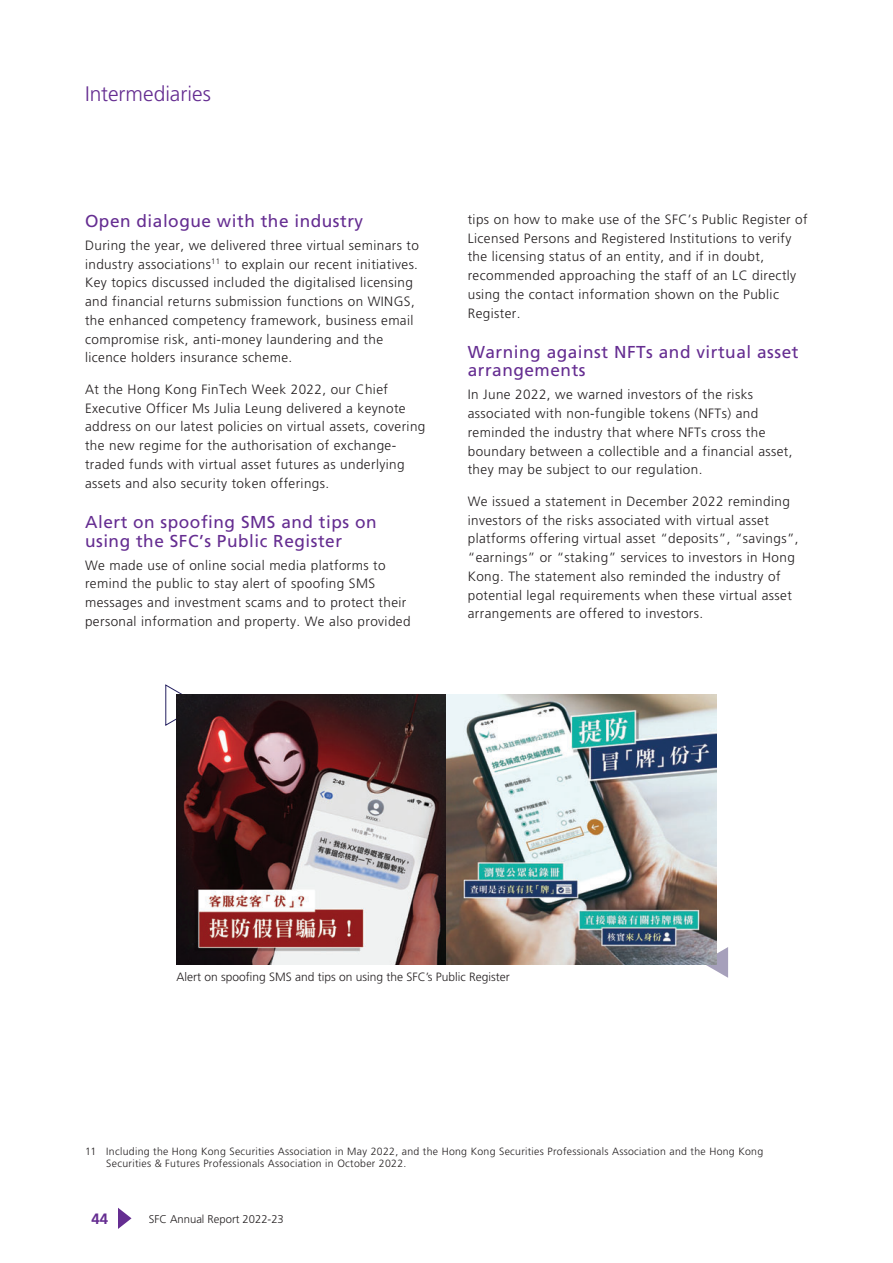
<style>
.page{position:relative;width:893px;height:1263px;background:#fff}
.page>*{position:absolute;margin:0;border:0;box-sizing:border-box;transform-origin:0 0}
.t1{font:300 21px "Frutiger LT Std";color:#652d91}
.t2{font:17.25px/18.8px "Frutiger LT Std";letter-spacing:.03em;color:#652d91}
.t3{font:700 15px "Frutiger LT Std";color:#652d91}
.t4{font:300 13.5px/18.8px "Frutiger LT Std";letter-spacing:.03em;color:#231f20}
.t5{font:300 12px "Frutiger LT Std";color:#231f20}
.t6{font:300 11.25px "Frutiger LT Std";color:#231f20}
.t7{font:300 10.5px/12px "Frutiger LT Std";letter-spacing:.03em;color:#231f20}
</style>
<div class="page">
<svg style="left:118px;top:1208px;width:14px;height:21px"></svg>
<svg style="left:701px;top:947px;width:27px;height:31px"></svg>
<svg style="left:165px;top:684px;width:17px;height:42px"></svg>
<img style="left:176px;top:694px;width:540px;height:270px">
<h1 class="t1" style="left:85px;top:82px;width:127px">Intermediaries</h1>
<h1 class="t2" style="left:85px;top:212px;width:280px">Open dialogue with the industry</h1>
<p class="t4" style="left:85px;top:236px;width:335px">During the year, we delivered three virtual seminars to industry associations<sup>11</sup> to explain our recent initiatives.<br>Key topics discussed included the digitalised licensing and financial returns submission functions on WINGS, the enhanced competency framework, business email compromise risk, anti-money laundering and the licence holders insurance scheme.</p>
<p class="t4" style="left:85px;top:380px;width:342px">At the Hong Kong FinTech Week 2022, our Chief Executive Officer Ms Julia Leung delivered a keynote address on our latest policies on virtual assets, covering the new regime for the authorisation of exchange&shy;traded funds with virtual asset futures as underlying assets and also security token offerings.</p>
<h1 class="t2" style="left:85px;top:512px;width:293px">Alert on spoofing SMS and tips on using the SFC’s Public Register</h1>
<p class="t4" style="left:85px;top:556px;width:327px">We made use of online social media platforms to remind the public to stay alert of spoofing SMS messages and investment scams and to protect their personal information and property. We also provided</p>
<p class="t4" style="left:468px;top:210px;width:341px">tips on how to make use of the SFC’s Public Register of Licensed Persons and Registered Institutions to verify the licensing status of an entity, and if in doubt, recommended approaching the staff of an LC directly using the contact information shown on the Public Register.</p>
<h1 class="t2" style="left:468px;top:342px;width:332px">Warning against NFTs and virtual asset arrangements</h1>
<p class="t4" style="left:468px;top:385px;width:326px">In June 2022, we warned investors of the risks associated with non-fungible tokens (NFTs) and reminded the industry that where NFTs cross the boundary between a collectible and a financial asset, they may be subject to our regulation.</p>
<p class="t4" style="left:468px;top:492px;width:332px">We issued a statement in December 2022 reminding investors of the risks associated with virtual asset platforms offering virtual asset “deposits”, “savings”, “earnings” or “staking” services to investors in Hong Kong. The statement also reminded the industry of potential legal requirements when these virtual asset arrangements are offered to investors.</p>
<p class="t5" style="left:176px;top:970px;width:335px">Alert on spoofing SMS and tips on using the SFC’s Public Register</p>
<p class="t7" style="left:106px;top:1146px;width:658px;text-indent:-21px">11 Including the Hong Kong Securities Association in May 2022, and the Hong Kong Securities Professionals Association and the Hong Kong<br>Securities &amp; Futures Professionals Association in October 2022.</p>
<p class="t3" style="left:92px;top:1210px;width:18px">44</p>
<p class="t6" style="left:149px;top:1212px;width:137px">SFC Annual Report 2022-23</p>
</div>
